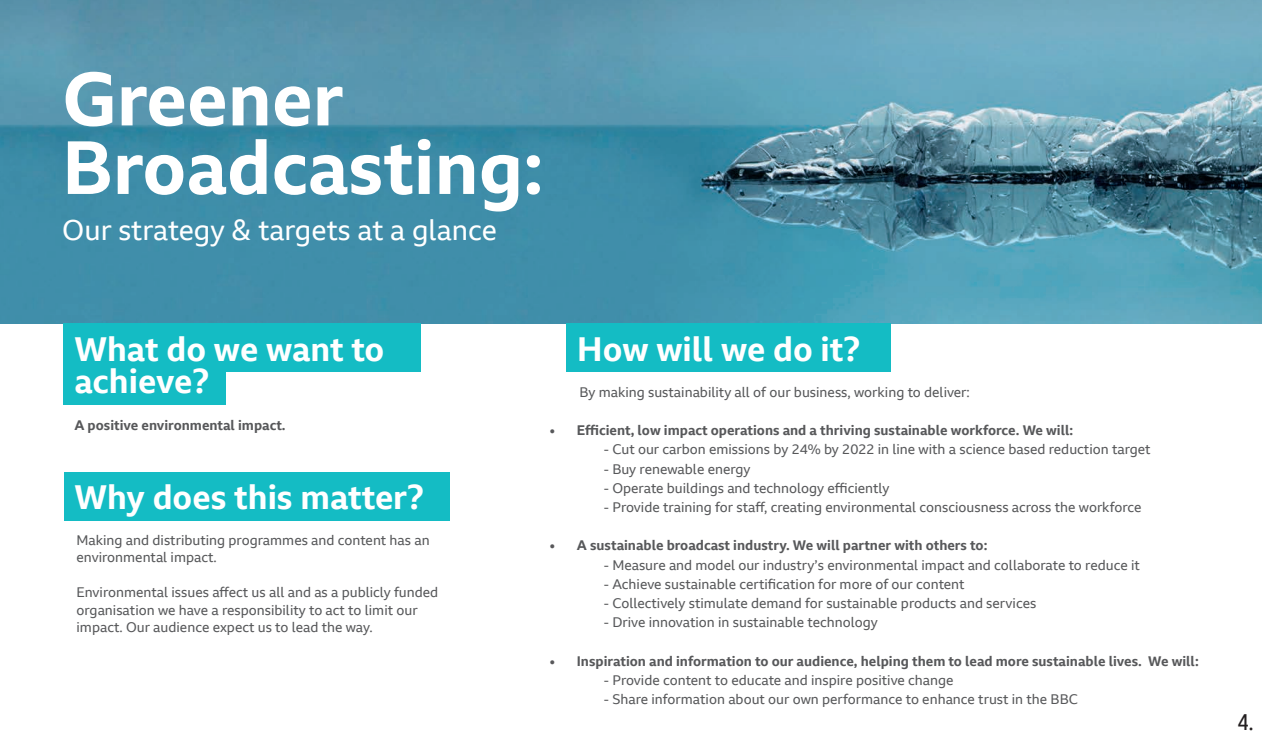
<style>
.page{position:relative;width:1262px;height:743px;background:#fff}
.page>*{position:absolute;margin:0;border:0;box-sizing:border-box;transform-origin:0 0}
.t1{font:700 73.5px/68.6px "BBC Reith Sans";color:#fff}
.t2{font:700 33px/31.8px "BBC Reith Sans";color:#fff}
.t3{font:27.75px "BBC Reith Sans";color:#fff}
.t4{font:22.5px "BBC Reith Sans Cd";color:#231f20}
.t5{font:13.5px/17.4px "BBC Reith Sans";color:#57585a}
.t6{font:700 13.5px "BBC Reith Sans";color:#57585a}
</style>
<div class="page">
<img style="left:0;top:0;width:1262px;height:323px">
<div style="left:64px;top:323px;width:357px;height:48px;background:#14bcc4"></div>
<div style="left:64px;top:371px;width:162px;height:34px;background:#14bcc4"></div>
<div style="left:64px;top:472px;width:385px;height:48px;background:#14bcc4"></div>
<div style="left:567px;top:323px;width:324px;height:48px;background:#14bcc4"></div>
<h1 class="t1" style="left:62px;top:64px;width:483px">Greener<br>Broadcasting:</h1>
<h3 class="t3" style="left:62px;top:212px;width:436px">Our strategy &amp; targets at a glance</h3>
<h2 class="t2" style="left:74px;top:332px;width:311px">What do we want to achieve?</h2>
<p class="t6" style="left:74px;top:416px;width:213px">A positive environmental impact.</p>
<h2 class="t2" style="left:74px;top:481px;width:351px">Why does this matter?</h2>
<p class="t5" style="left:76px;top:531px;width:355px">Making and distributing programmes and content has an environmental impact.</p>
<p class="t5" style="left:76px;top:583px;width:363px">Environmental issues affect us all and as a publicly funded organisation we have a responsibility to act to limit our impact. Our audience expect us to lead the way.</p>
<h2 class="t2" style="left:577px;top:332px;width:285px">How will we do it?</h2>
<p class="t5" style="left:579px;top:383px;width:392px">By making sustainability all of our business, working to deliver:</p>
<p class="t6" style="left:550px;top:421px;width:525px">• Efficient, low impact operations and a thriving sustainable workforce. We will:</p>
<p class="t5" style="left:604px;top:440px;width:548px">- Cut our carbon emissions by 24% by 2022 in line with a science based reduction target</p>
<p class="t5" style="left:604px;top:460px;width:148px">- Buy renewable energy</p>
<p class="t5" style="left:604px;top:479px;width:287px">- Operate buildings and technology efficiently</p>
<p class="t5" style="left:604px;top:498px;width:539px">- Provide training for staff, creating environmental consciousness across the workforce</p>
<p class="t6" style="left:550px;top:537px;width:439px">• A sustainable broadcast industry. We will partner with others to:</p>
<p class="t5" style="left:604px;top:556px;width:537px">- Measure and model our industry’s environmental impact and collaborate to reduce it</p>
<p class="t5" style="left:604px;top:575px;width:362px">- Achieve sustainable certification for more of our content</p>
<p class="t5" style="left:604px;top:594px;width:434px">- Collectively stimulate demand for sustainable products and services</p>
<p class="t5" style="left:604px;top:613px;width:275px">- Drive innovation in sustainable technology</p>
<p class="t6" style="left:550px;top:652px;width:650px">• Inspiration and information to our audience, helping them to lead more sustainable lives. We will:</p>
<p class="t5" style="left:604px;top:671px;width:351px">- Provide content to educate and inspire positive change</p>
<p class="t5" style="left:604px;top:690px;width:475px">- Share information about our own performance to enhance trust in the BBC</p>
<h3 class="t4" style="left:1238px;top:707px;width:17px">4.</h3>
</div>
